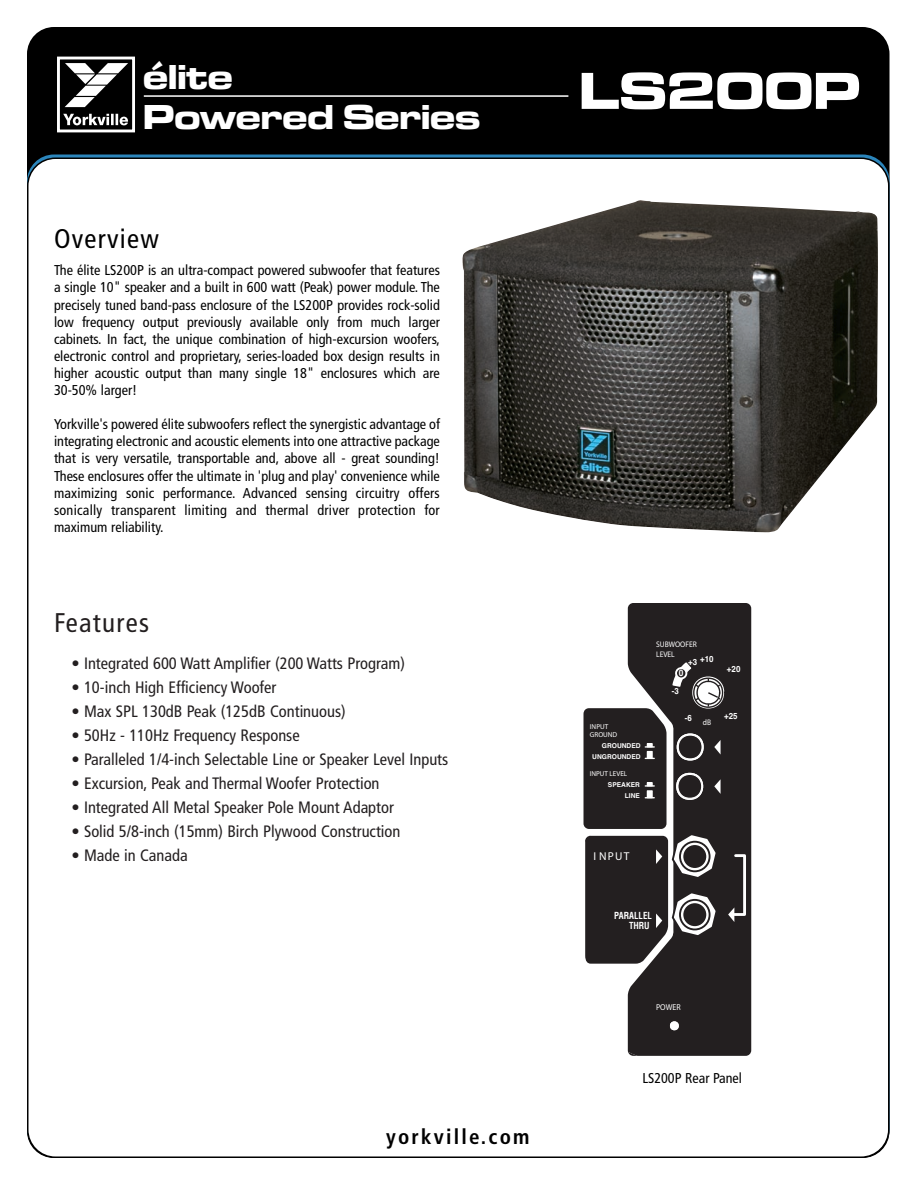
<style>
.page{position:relative;width:918px;height:1188px;background:#fff}
.page>*{position:absolute;margin:0;border:0;box-sizing:border-box;transform-origin:0 0}
.t1{font:54px "Microgramma D Bold Exte";color:#fff}
.t2{font:36px/40.5px "Microgramma D Bold Exte";color:#fff}
.t3{font:condensed 27px "Frutiger";letter-spacing:.05em;color:#000}
.t4{font:condensed 27px "Frutiger";letter-spacing:.05em;color:#231f20}
.t5{font:700 condensed 21px "Frutiger";letter-spacing:.105em;color:#000}
.t6{font:condensed 16.5px "Frutiger";color:#231f20}
.t7{font:condensed 14.25px/17.1px "Frutiger";color:#000;text-align:justify}
.t8{font:700 11.4px "Europa Extended";color:#fff}
.t9{font:700 condensed 9.45px/10.1px "Helvetica";color:#fff;text-align:right;scale:.93 1}
.t10{font:700 9px "Helvetica";color:#fff;scale:.93 1}
.t11{font:700 8.55px "Helvetica";color:#fff;scale:.93 1}
.t12{font:700 8.55px "Europa";color:#fff;scale:.93 1}
.t13{font:700 8.1px/9.4px "Europa";color:#fff;scale:.93 1}
.t14{font:700 7.2px/7.6px "Europa Extended";color:#fff}
.t15{font:700 6.6px/10.6px "Helvetica";color:#fff;text-align:right}
</style>
<div class="page">
<div style="left:27px;top:27px;width:863px;height:1131px;background:#000;border-radius:27px"></div>
<svg style="left:63px;top:114px;width:65px;height:11px"></svg>
<svg style="left:65px;top:63px;width:63px;height:44px"></svg>
<div style="left:57px;top:57px;width:78px;height:75px;border:3px solid #fff"></div>
<hr style="left:144px;top:95px;width:424px;height:2px;background:#fff">
<div style="left:27px;top:158px;width:863px;height:1000px;background:#fff"></div>
<img style="left:462px;top:200px;width:416px;height:332px">
<div style="left:525px;top:592px;width:329px;height:490px;background:#fff"></div>
<div style="left:628px;top:603px;width:123px;height:453px;background:#231f20"></div>
<svg style="left:668px;top:1021px;width:12px;height:9px"></svg>
<svg style="left:584px;top:661px;width:163px;height:303px;background:#474445"></svg>
<svg style="left:680px;top:900px;width:30px;height:29px"></svg>
<div style="left:679px;top:899px;width:32px;height:31px;border:2px solid #231f20;border-radius:50%"></div>
<div style="left:683px;top:902px;width:24px;height:25px;background:#231f20;border-radius:50%"></div>
<div style="left:682px;top:902px;width:26px;height:26px;border:2px solid #fff;border-radius:50%"></div>
<h2 class="t2" style="left:143px;top:56px;width:339px">élite<br>Powered Series</h2>
<h1 class="t1" style="left:579px;top:59px;width:283px">LS200P</h1>
<h3 class="t3" style="left:54px;top:228px;width:107px">Overview</h3>
<p class="t7" style="left:54px;top:263px;width:388px">The élite LS200P is an ultra-compact powered subwoofer that features a single 10" speaker and a built in 600 watt (Peak) power module. The precisely tuned band-pass enclosure of the LS200P provides rock-solid low frequency output previously available only from much larger cabinets. In fact, the unique combination of high-excursion woofers, electronic control and proprietary, series-loaded box design results in higher acoustic output than many single 18" enclosures which are 30-50% larger!</p>
<p class="t7" style="left:54px;top:417px;width:388px">Yorkville's powered élite subwoofers reflect the synergistic advantage of integrating electronic and acoustic elements into one attractive package that is very versatile, transportable and, above all - great sounding!<br>These enclosures offer the ultimate in 'plug and play' convenience while maximizing sonic performance. Advanced sensing circuitry offers sonically transparent limiting and thermal driver protection for maximum reliability.</p>
<h3 class="t4" style="left:54px;top:612px;width:97px">Features</h3>
<p class="t6" style="left:71px;top:657px;width:335px">• Integrated 600 Watt Amplifier (200 Watts Program)</p>
<p class="t6" style="left:71px;top:681px;width:207px">• 10-inch High Efficiency Woofer</p>
<p class="t6" style="left:71px;top:705px;width:276px">• Max SPL 130dB Peak (125dB Continuous)</p>
<p class="t6" style="left:71px;top:729px;width:230px">• 50Hz - 110Hz Frequency Response</p>
<p class="t6" style="left:71px;top:753px;width:378px">• Paralleled 1/4-inch Selectable Line or Speaker Level Inputs</p>
<p class="t6" style="left:71px;top:777px;width:310px">• Excursion, Peak and Thermal Woofer Protection</p>
<p class="t6" style="left:71px;top:801px;width:324px">• Integrated All Metal Speaker Pole Mount Adaptor</p>
<p class="t6" style="left:71px;top:825px;width:331px">• Solid 5/8-inch (15mm) Birch Plywood Construction</p>
<p class="t6" style="left:71px;top:849px;width:118px">• Made in Canada</p>
<h3 class="t5" style="left:386px;top:1128px;width:145px">yorkville.com</h3>
<p class="t14" style="left:590px;top:724px;width:29px">INPUT<br>GROUND</p>
<p class="t14" style="left:590px;top:770px;width:39px">INPUT LEVEL</p>
<p class="t15" style="left:602px;top:741px;width:40px">GROUNDED</p>
<p class="t15" style="left:608px;top:780px;width:34px">SPEAKER<br>LINE</p>
<p class="t15" style="left:592px;top:752px;width:50px">UNGROUNDED</p>
<p class="t13" style="left:656px;top:641px;width:45px">SUBWOOFER<br>LEVEL</p>
<p class="t11" style="left:700px;top:654px;width:16px">+10</p>
<p class="t11" style="left:688px;top:656px;width:11px">+3</p>
<p class="t10" style="left:679px;top:667px;width:7px">0</p>
<p class="t11" style="left:672px;top:685px;width:9px">-3</p>
<p class="t11" style="left:685px;top:712px;width:9px">-6</p>
<p class="t13" style="left:703px;top:718px;width:10px">dB</p>
<p class="t11" style="left:727px;top:663px;width:16px">+20</p>
<p class="t11" style="left:724px;top:710px;width:16px">+25</p>
<p class="t8" style="left:594px;top:852px;width:37px">I NPUT</p>
<p class="t9" style="left:614px;top:910px;width:42px">PARALLEL<br>THRU</p>
<p class="t12" style="left:656px;top:1004px;width:28px">POWER</p>
<p class="t7" style="left:642px;top:1071px;width:101px">LS200P Rear Panel</p>
</div>
